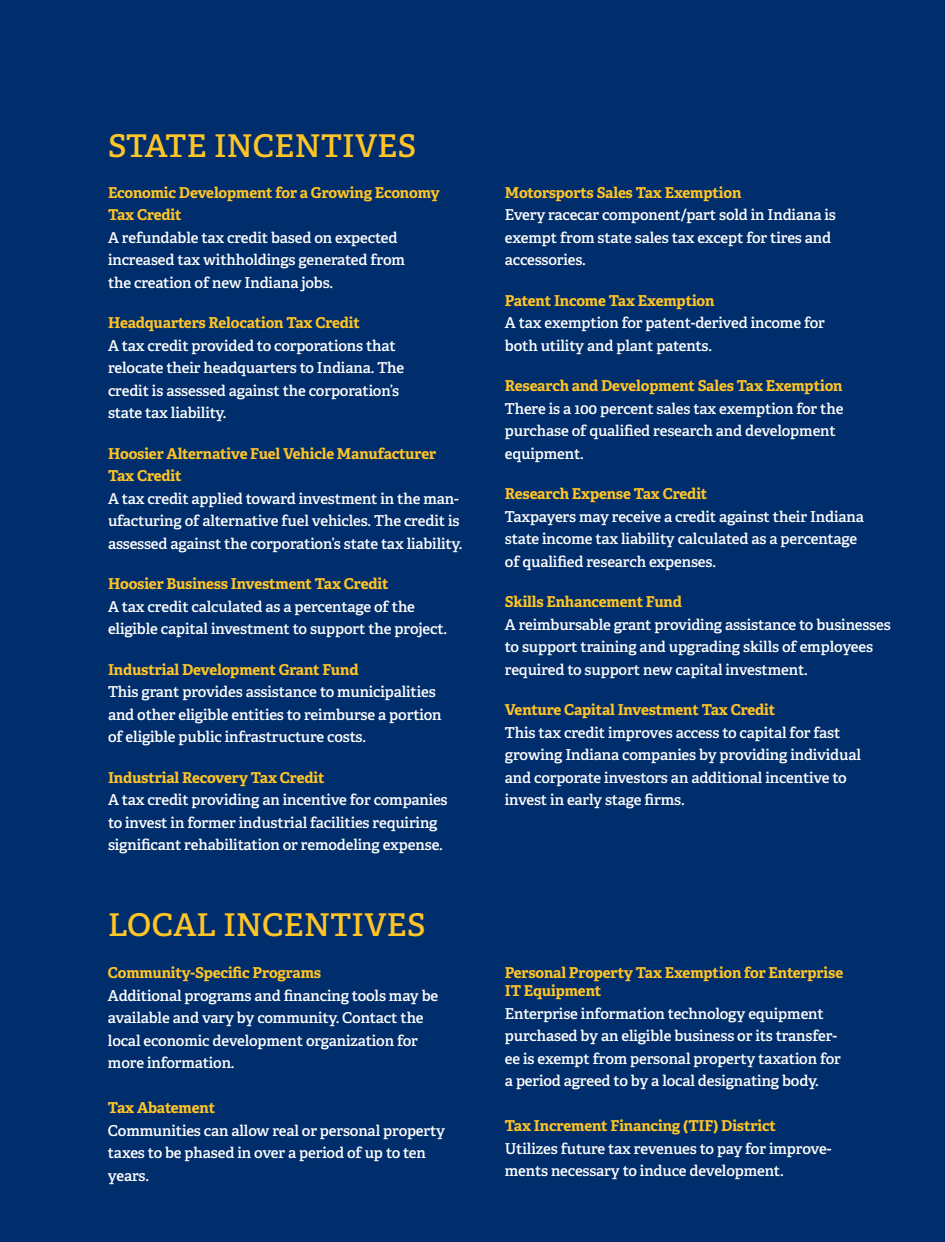
<style>
.page{position:relative;width:945px;height:1242px;background:#002e6d}
.page>*{position:absolute;margin:0;border:0;box-sizing:border-box;transform-origin:0 0}
.t1{font:600 31.35px "Adelle Basic";letter-spacing:.01em;color:#ffc425}
.t2{font:600 15px/22.5px "Adelle Basic";letter-spacing:-.01em;color:#fff}
.t3{font:700 15px/22.5px "Adelle Basic";letter-spacing:-.01em;color:#ffc425}
</style>
<div class="page">
<h1 class="t1" style="left:108px;top:127px;width:310px">STATE INCENTIVES</h1>
<p class="t3" style="left:108px;top:181px;width:333px">Economic Development for a Growing Economy<br>Tax Credit</p>
<p class="t2" style="left:108px;top:226px;width:299px">A refundable tax credit based on expected increased tax withholdings generated from the creation of new Indiana jobs.</p>
<p class="t3" style="left:108px;top:312px;width:254px">Headquarters Relocation Tax Credit</p>
<p class="t2" style="left:108px;top:334px;width:298px">A tax credit provided to corporations that relocate their headquarters to Indiana. The credit is assessed against the corporation’s state tax liability.</p>
<p class="t3" style="left:108px;top:442px;width:330px">Hoosier Alternative Fuel Vehicle Manufacturer<br>Tax Credit</p>
<p class="t2" style="left:108px;top:487px;width:356px">A tax credit applied toward investment in the man&shy;ufacturing of alternative fuel vehicles. The credit is assessed against the corporation’s state tax liability.</p>
<p class="t3" style="left:108px;top:573px;width:282px">Hoosier Business Investment Tax Credit</p>
<p class="t2" style="left:108px;top:595px;width:341px">A tax credit calculated as a percentage of the eligible capital investment to support the project.</p>
<p class="t3" style="left:108px;top:658px;width:252px">Industrial Development Grant Fund</p>
<p class="t2" style="left:108px;top:681px;width:335px">This grant provides assistance to municipalities and other eligible entities to reimburse a portion of eligible public infrastructure costs.</p>
<p class="t3" style="left:108px;top:766px;width:218px">Industrial Recovery Tax Credit</p>
<p class="t2" style="left:108px;top:789px;width:341px">A tax credit providing an incentive for companies to invest in former industrial facilities requiring significant rehabilitation or remodeling expense.</p>
<h1 class="t1" style="left:108px;top:906px;width:319px">LOCAL INCENTIVES</h1>
<p class="t3" style="left:108px;top:962px;width:215px">Community-Specific Programs</p>
<p class="t2" style="left:108px;top:984px;width:332px">Additional programs and financing tools may be available and vary by community. Contact the local economic development organization for more information.</p>
<p class="t3" style="left:108px;top:1097px;width:109px">Tax Abatement</p>
<p class="t2" style="left:108px;top:1119px;width:339px">Communities can allow real or personal property taxes to be phased in over a period of up to ten years.</p>
<p class="t3" style="left:505px;top:181px;width:238px">Motorsports Sales Tax Exemption</p>
<p class="t2" style="left:505px;top:204px;width:333px">Every racecar component/part sold in Indiana is exempt from state sales tax except for tires and accessories.</p>
<p class="t3" style="left:505px;top:289px;width:211px">Patent Income Tax Exemption</p>
<p class="t2" style="left:505px;top:312px;width:322px">A tax exemption for patent-derived income for both utility and plant patents.</p>
<p class="t3" style="left:505px;top:375px;width:339px">Research and Development Sales Tax Exemption</p>
<p class="t2" style="left:505px;top:397px;width:340px">There is a 100 percent sales tax exemption for the purchase of qualified research and development equipment.</p>
<p class="t3" style="left:505px;top:483px;width:204px">Research Expense Tax Credit</p>
<p class="t2" style="left:505px;top:505px;width:361px">Taxpayers may receive a credit against their Indiana state income tax liability calculated as a percentage of qualified research expenses.</p>
<p class="t3" style="left:505px;top:591px;width:179px">Skills Enhancement Fund</p>
<p class="t2" style="left:505px;top:613px;width:387px">A reimbursable grant providing assistance to businesses to support training and upgrading skills of employees required to support new capital investment.</p>
<p class="t3" style="left:505px;top:699px;width:272px">Venture Capital Investment Tax Credit</p>
<p class="t2" style="left:505px;top:721px;width:358px">This tax credit improves access to capital for fast growing Indiana companies by providing individual and corporate investors an additional incentive to invest in early stage firms.</p>
<p class="t3" style="left:505px;top:964px;width:340px;line-height:18px">Personal Property Tax Exemption for Enterprise<br>IT Equipment</p>
<p class="t2" style="left:505px;top:1002px;width:338px">Enterprise information technology equipment purchased by an eligible business or its transfer&shy;ee is exempt from personal property taxation for a period agreed to by a local designating body.</p>
<p class="t3" style="left:505px;top:1115px;width:273px">Tax Increment Financing (TIF) District</p>
<p class="t2" style="left:505px;top:1137px;width:328px">Utilizes future tax revenues to pay for improve&shy;ments necessary to induce development.</p>
</div>
